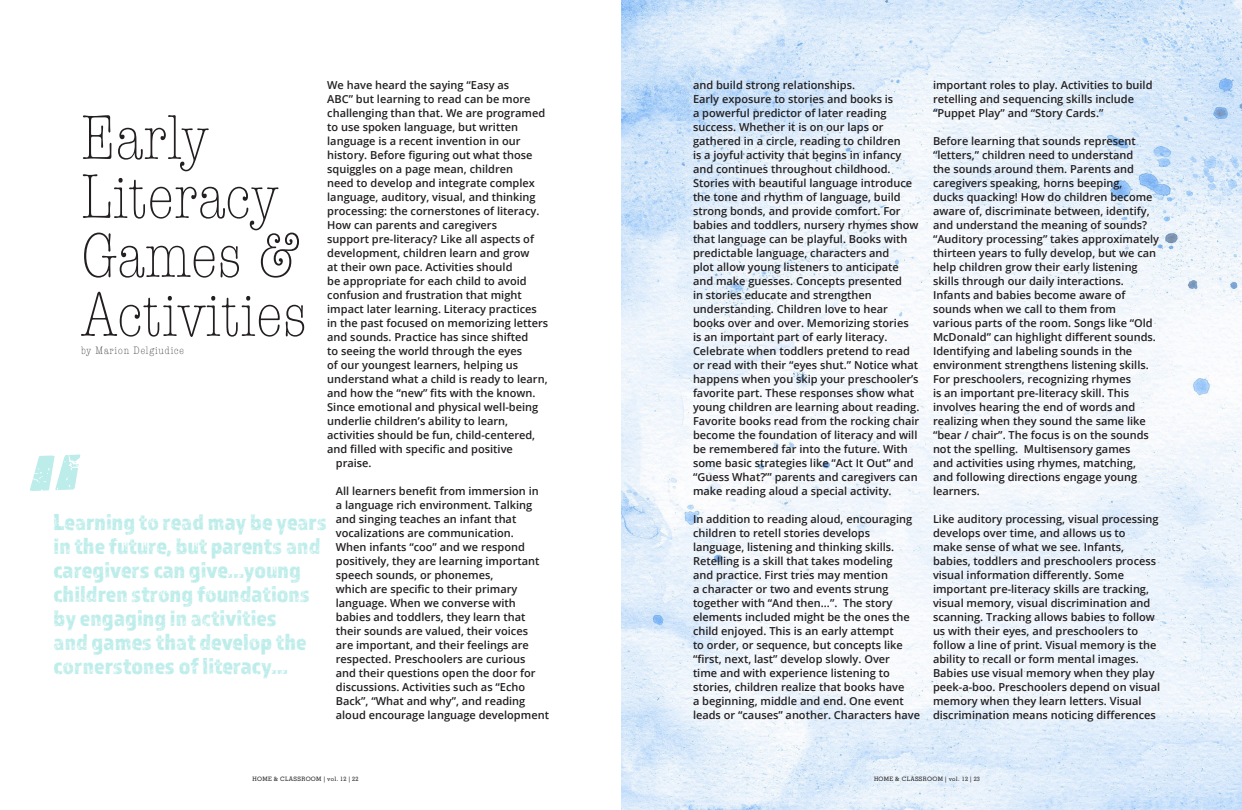
<style>
.page{position:relative;width:1242px;height:810px;background:#fff}
.page>*{position:absolute;margin:0;border:0;box-sizing:border-box;transform-origin:0 0}
.t1{font:138px "Almaq Rough";color:#bcedea}
.t2{font:300 condensed 65px/59px "American Typewriter";color:#231f20}
.t3{font:24px/24px "Almaq Rough";color:#bcedea}
.t4{font:600 11px/14px "Open Sans";color:#231f20}
.t5{font:300 condensed 11px "American Typewriter";letter-spacing:.08em;color:#231f20}
.t6{font:500 6px "Memphis";letter-spacing:.05em;color:#231f20}
</style>
<div class="page">
<img style="left:621px;top:0;width:621px;height:810px">
<p class="t4" style="left:327px;top:78px;width:184px">We have heard the saying “Easy as</p>
<p class="t4" style="left:327px;top:92px;width:205px">ABC” but learning to read can be more</p>
<p class="t4" style="left:327px;top:106px;width:220px">challenging than that. We are programed</p>
<p class="t4" style="left:327px;top:120px;width:192px">to use spoken language, but written</p>
<p class="t4" style="left:327px;top:134px;width:195px">language is a recent invention in our</p>
<p class="t4" style="left:327px;top:148px;width:207px">history. Before figuring out what those</p>
<p class="t4" style="left:327px;top:162px;width:187px">squiggles on a page mean, children</p>
<p class="t4" style="left:327px;top:176px;width:209px">need to develop and integrate complex</p>
<p class="t4" style="left:327px;top:190px;width:210px">language, auditory, visual, and thinking</p>
<p class="t4" style="left:327px;top:204px;width:214px">processing: the cornerstones of literacy.</p>
<p class="t4" style="left:327px;top:218px;width:171px">How can parents and caregivers</p>
<p class="t4" style="left:327px;top:232px;width:208px">support pre-literacy? Like all aspects of</p>
<p class="t4" style="left:327px;top:246px;width:204px">development, children learn and grow</p>
<p class="t4" style="left:327px;top:260px;width:187px">at their own pace. Activities should</p>
<p class="t4" style="left:327px;top:274px;width:201px">be appropriate for each child to avoid</p>
<p class="t4" style="left:327px;top:288px;width:196px">confusion and frustration that might</p>
<p class="t4" style="left:327px;top:302px;width:211px">impact later learning. Literacy practices</p>
<p class="t4" style="left:327px;top:316px;width:222px">in the past focused on memorizing letters</p>
<p class="t4" style="left:327px;top:330px;width:203px">and sounds. Practice has since shifted</p>
<p class="t4" style="left:327px;top:344px;width:196px">to seeing the world through the eyes</p>
<p class="t4" style="left:327px;top:358px;width:192px">of our youngest learners, helping us</p>
<p class="t4" style="left:327px;top:372px;width:222px">understand what a child is ready to learn,</p>
<p class="t4" style="left:327px;top:386px;width:210px">and how the “new” fits with the known.</p>
<p class="t4" style="left:327px;top:400px;width:213px">Since emotional and physical well-being</p>
<p class="t4" style="left:327px;top:414px;width:182px">underlie children’s ability to learn,</p>
<p class="t4" style="left:327px;top:428px;width:210px">activities should be fun, child-centered,</p>
<p class="t4" style="left:327px;top:442px;width:187px">and filled with specific and positive</p>
<p class="t4" style="left:336px;top:456px;width:37px">praise.</p>
<p class="t4" style="left:336px;top:484px;width:215px">All learners benefit from immersion in<br>a language rich environment. Talking and singing teaches an infant that vocalizations are communication.<br>When infants “coo” and we respond positively, they are learning important speech sounds, or phonemes,<br>which are specific to their primary language. When we converse with babies and toddlers, they learn that their sounds are valued, their voices<br>are important, and their feelings are respected. Preschoolers are curious<br>and their questions open the door for discussions. Activities such as “Echo Back”, “What and why”, and reading aloud encourage language development</p>
<p class="t2" style="left:81px;top:107px;width:228px">Early<br>Literacy<br>Games &amp;<br>Activities</p>
<p class="t5" style="left:81px;top:343px;width:104px">by Marion Delgiudice</p>
<p class="t1" style="left:23px;top:418px;width:61px">“</p>
<p class="t3" style="left:54px;top:509px;width:275px">Learning to read may be years in the future, but parents and caregivers can give...young children strong foundations by engaging in activities<br>and games that develop the cornerstones of literacy...</p>
<p class="t4" style="left:693px;top:78px;width:164px">and build strong relationships.</p>
<p class="t4" style="left:693px;top:92px;width:228px">Early exposure to stories and books is<br>a powerful predictor of later reading success. Whether it is on our laps or gathered in a circle, reading to children<br>is a joyful activity that begins in infancy and continues throughout childhood.<br>Stories with beautiful language introduce the tone and rhythm of language, build strong bonds, and provide comfort. For babies and toddlers, nursery rhymes show that language can be playful. Books with predictable language, characters and<br>plot allow young listeners to anticipate and make guesses. Concepts presented<br>in stories educate and strengthen understanding. Children love to hear books over and over. Memorizing stories is an important part of early literacy.<br>Celebrate when toddlers pretend to read or read with their “eyes shut.” Notice what happens when you skip your preschooler’s favorite part. These responses show what young children are learning about reading.<br>Favorite books read from the rocking chair become the foundation of literacy and will be remembered far into the future. With some basic strategies like “Act It Out” and “Guess What?’” parents and caregivers can make reading aloud a special activity.</p>
<p class="t4" style="left:693px;top:512px;width:229px">In addition to reading aloud, encouraging children to retell stories develops language, listening and thinking skills.<br>Retelling is a skill that takes modeling<br>and practice. First tries may mention<br>a character or two and events strung together with “And then...”. The story elements included might be the ones the child enjoyed. This is an early attempt<br>to order, or sequence, but concepts like “first, next, last” develop slowly. Over<br>time and with experience listening to stories, children realize that books have<br>a beginning, middle and end. One event leads or “causes” another. Characters have</p>
<p class="t4" style="left:933px;top:78px;width:221px">important roles to play. Activities to build retelling and sequencing skills include “Puppet Play” and “Story Cards.”</p>
<p class="t4" style="left:933px;top:134px;width:228px">Before learning that sounds represent “letters,” children need to understand<br>the sounds around them. Parents and caregivers speaking, horns beeping,<br>ducks quacking! How do children become aware of, discriminate between, identify, and understand the meaning of sounds? “Auditory processing” takes approximately thirteen years to fully develop, but we can help children grow their early listening skills through our daily interactions.<br>Infants and babies become aware of sounds when we call to them from<br>various parts of the room. Songs like “Old McDonald” can highlight different sounds.<br>Identifying and labeling sounds in the environment strengthens listening skills.<br>For preschoolers, recognizing rhymes<br>is an important pre-literacy skill. This involves hearing the end of words and realizing when they sound the same like “bear / chair”. The focus is on the sounds not the spelling. Multisensory games<br>and activities using rhymes, matching,<br>and following directions engage young learners.</p>
<p class="t4" style="left:933px;top:512px;width:229px">Like auditory processing, visual processing develops over time, and allows us to<br>make sense of what we see. Infants, babies, toddlers and preschoolers process visual information differently. Some important pre-literacy skills are tracking, visual memory, visual discrimination and scanning. Tracking allows babies to follow us with their eyes, and preschoolers to follow a line of print. Visual memory is the ability to recall or form mental images.<br>Babies use visual memory when they play peek-a-boo. Preschoolers depend on visual memory when they learn letters. Visual discrimination means noticing differences</p>
<p class="t6" style="left:252px;top:776px;width:107px">HOME &amp; CLASSROOM | vol. 12 | 22</p>
<p class="t6" style="left:874px;top:776px;width:107px">HOME &amp; CLASSROOM | vol. 12 | 23</p>
</div>
